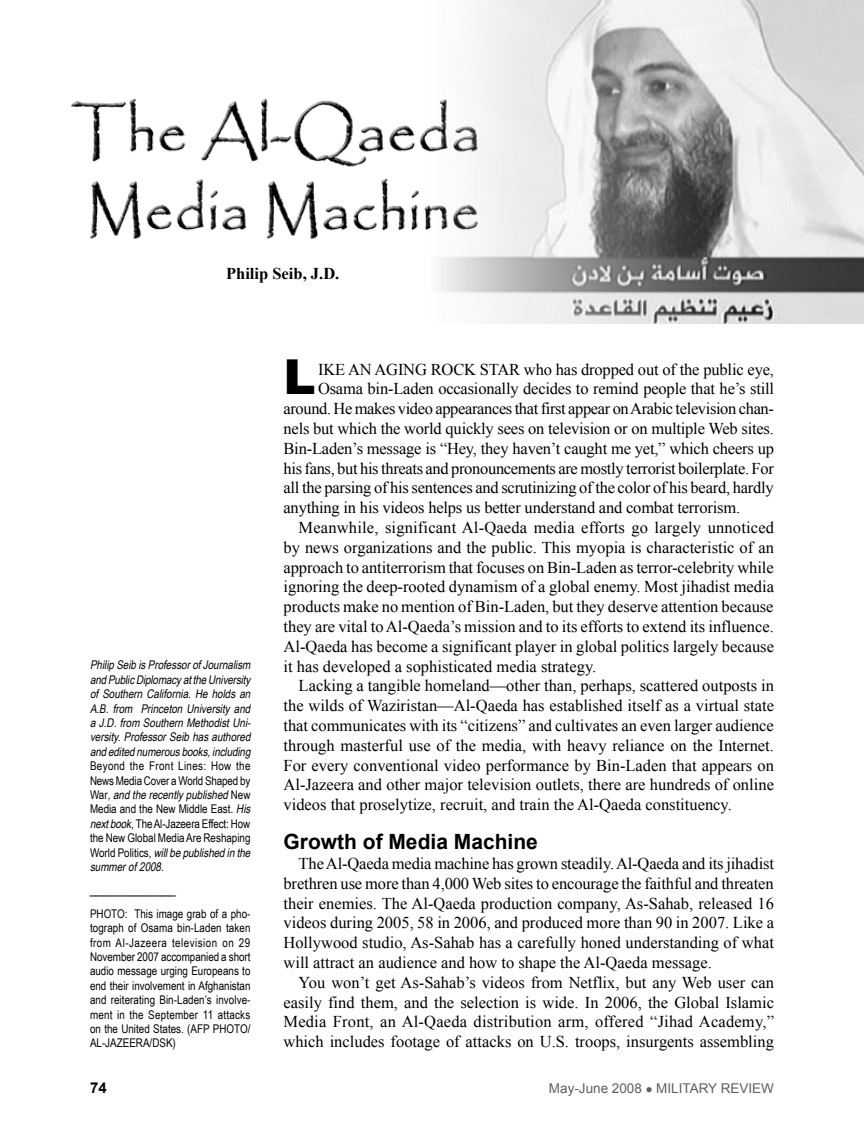
<style>
.page{position:relative;width:864px;height:1134px;background:#fff}
.page>*{position:absolute;margin:0;border:0;box-sizing:border-box;transform-origin:0 0}
.fob_Drop_Cap{font:900 48.15px "Arial";color:#000}
.subhead{font:700 21px "Arial";color:#000}
.fob{font:16.5px/19.8px "Times New Roman";color:#000;text-align:justify}
.fob_Drop_Cap-2{font:16.5px "Times New Roman";letter-spacing:-.01em;color:#000}
.author_byline{font:700 16.5px "Times New Roman";color:#000}
.subhead-2{font:700 15px "Arial";color:#000}
.subhead-3{font:13.5px "Arial";color:#5e5f5f}
.bio{font:italic 12px/14.4px "Arial Narrow";color:#000}
.bio-2{font:12px/14.4px "Arial Narrow";color:#000;text-align:justify}
.bio-3{font:italic 12px "Arial";color:#000}
.s1{font-style:normal}
</style>
<div class="page">
<img style="left:71px;top:98px;width:360px;height:141px">
<img style="left:431px;top:0;width:433px;height:323px">
<p class="author_byline" style="left:226px;top:262px;width:115px">Philip Seib, J.D.</p>
<p class="bio" style="left:90px;top:658px;width:165px">PhilipSeibisProfessorofJournalism andPublicDiplomacyattheUniversity of Southern California. He holds an A.B. from Princeton University and aJ.D.from SouthernMethodistUni&shy;versity.ProfessorSeibhasauthored andeditednumerousbooks,including <span class="s1">Beyond the Front Lines: How the News Media Cover a World Shaped by Wa r</span> ,andtherecentlypublished<span class="s1">N e w Media and the New Middle East</span>.His nextbook,<span class="s1">The Al-Jazeera Effect: How the New Global Media Are Reshaping Wo r l d P o l i t i c s</span> ,willbepublishedinthe summerof2008.</p>
<p class="bio-3" style="left:90px;top:882px;width:88px">_____________</p>
<p class="bio-2" style="left:90px;top:906px;width:162px">PHOTO: This image grab of a pho&shy;tograph of Osama bin-Laden taken from Al-Jazeera television on 29<br>November 2007 accompanied a short audio message urging Europeans to end their involvement in Afghanistan and reiterating Bin-Laden’s involve&shy;ment in the September 11 attacks on the United States. (AFP PHOTO/ AL-JAZEERA/DSK)</p>
<p class="fob_Drop_Cap" style="left:284px;top:342px;width:34px">L</p>
<p class="fob_Drop_Cap-2" style="left:318px;top:358px;width:457px">ike an aging rock star who has dropped out of the public eye,</p>
<p class="fob_Drop_Cap-2" style="left:318px;top:378px;width:458px">Osama bin-Laden occasionally decides to remind people that he’s still</p>
<p class="fob_Drop_Cap-2" style="left:284px;top:398px;width:492px">around. He makes video appearances that first appear on Arabic television chan-</p>
<p class="fob_Drop_Cap-2" style="left:284px;top:417px;width:492px">nels but which the world quickly sees on television or on multiple Web sites.</p>
<p class="fob_Drop_Cap-2" style="left:284px;top:437px;width:492px">Bin-Laden’s message is “Hey, they haven’t caught me yet,” which cheers up</p>
<p class="fob_Drop_Cap-2" style="left:284px;top:457px;width:492px">his fans, but his threats and pronouncements are mostly terrorist boilerplate. For</p>
<p class="fob_Drop_Cap-2" style="left:284px;top:477px;width:492px">all the parsing of his sentences and scrutinizing of the color of his beard, hardly</p>
<p class="fob_Drop_Cap-2" style="left:284px;top:497px;width:458px">anything in his videos helps us better understand and combat terrorism.</p>
<p class="fob" style="left:284px;top:517px;width:492px;text-indent:15px">Meanwhile, significant Al-Qaeda media efforts go largely unnoticed by news organizations and the public. This myopia is characteristic of an approach to antiterrorism that focuses on Bin-Laden as terror-celebrity while ignoring the deep-rooted dynamism of a global enemy. Most jihadist media products make no mention of Bin-Laden, but they deserve attention because they are vital to Al-Qaeda’s mission and to its efforts to extend its influence.<br>Al-Qaeda has become a significant player in global politics largely because it has developed a sophisticated media strategy.</p>
<p class="fob" style="left:284px;top:676px;width:492px;text-indent:15px">Lacking a tangible homeland—other than, perhaps, scattered outposts in the wilds of Waziristan—Al-Qaeda has established itself as a virtual state that communicates with its “citizens” and cultivates an even larger audience through masterful use of the media, with heavy reliance on the Internet.<br>For every conventional video performance by Bin-Laden that appears on Al-Jazeera and other major television outlets, there are hundreds of online videos that proselytize, recruit, and train the Al-Qaeda constituency.</p>
<p class="subhead" style="left:284px;top:828px;width:256px">Growth of Media Machine</p>
<p class="fob" style="left:284px;top:853px;width:492px;text-indent:15px">The Al-Qaeda media machine has grown steadily. Al-Qaeda and its jihadist brethren use more than 4,000 web sites to encourage the faithful and threaten their enemies. The Al-Qaeda production company, As-Sahab, released 16 videos during 2005, 58 in 2006, and produced more than 90 in 2007. Like a Hollywood studio, As-Sahab has a carefully honed understanding of what will attract an audience and how to shape the Al-Qaeda message.</p>
<p class="fob" style="left:284px;top:972px;width:492px;text-indent:15px">You won’t get As-Sahab’s videos from Netflix, but any Web user can easily find them, and the selection is wide. In 2006, the Global Islamic Media Front, an Al-Qaeda distribution arm, offered “Jihad Academy,” which includes footage of attacks on U.S. troops, insurgents assembling</p>
<p class="subhead-2" style="left:90px;top:1078px;width:18px">74</p>
<p class="subhead-3" style="left:549px;top:1080px;width:227px">MAY-JUNE 2008 ● MILITARY REVIEW</p>
</div>
